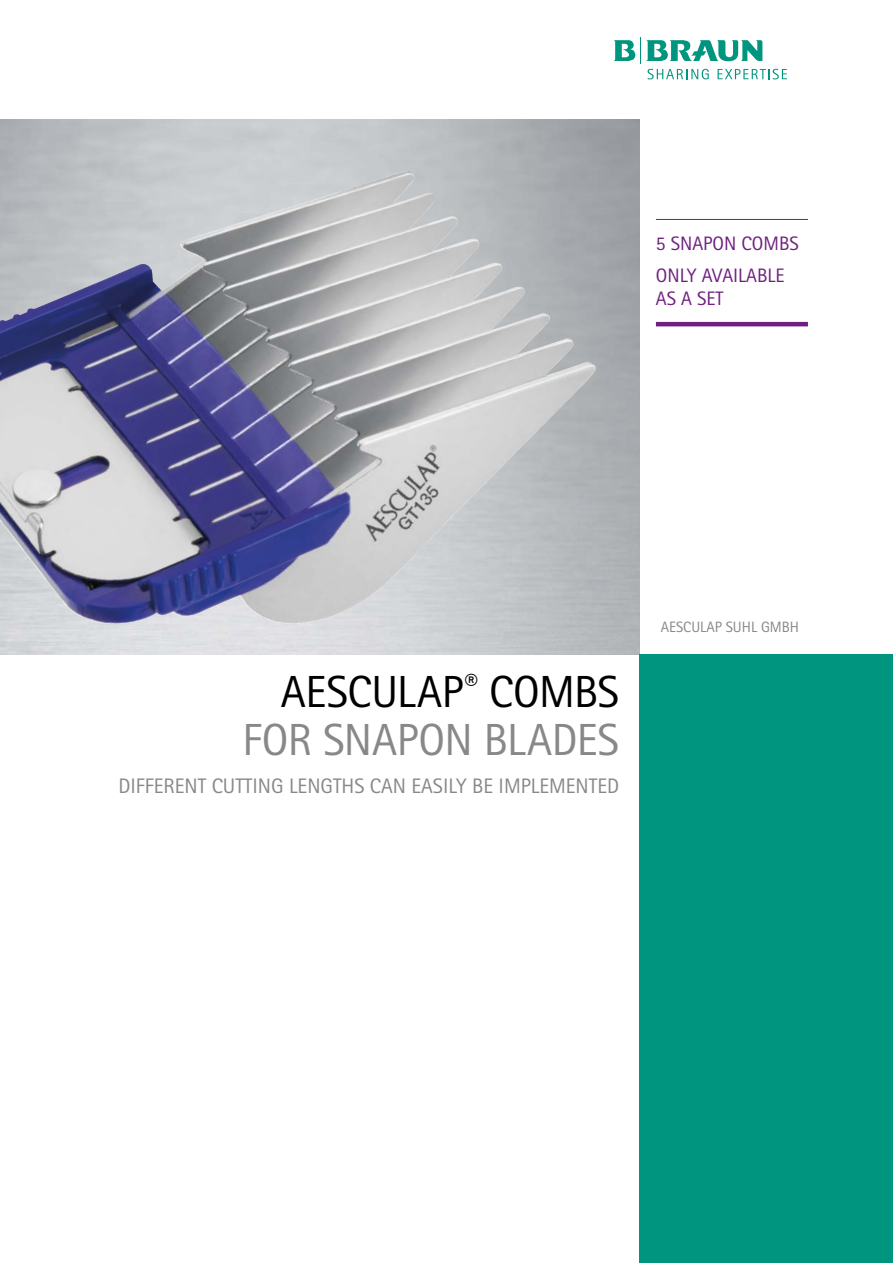
<style>
.page{position:relative;width:893px;height:1263px;background:#fff}
.page>*{position:absolute;margin:0;border:0;box-sizing:border-box;transform-origin:0 0}
.t1{font:45px/48px "Rotis Sans Serif Pro";letter-spacing:-.005em;color:#87888a;text-align:right}
.t2{font:21px "Rotis Sans Serif Pro";color:#87888a}
.t3{font:19.5px/32px "Rotis Sans Serif Pro";color:#6f1f80}
.t4{font:15px "Rotis Sans Serif Pro";color:#87888a}
.s1{color:#000}
</style>
<div class="page">
<svg style="left:648px;top:69px;width:61px;height:10px"></svg>
<svg style="left:718px;top:69px;width:69px;height:10px"></svg>
<svg style="left:614px;top:37px;width:149px;height:26px"></svg>
<hr style="left:656px;top:219px;width:152px;height:1px;background:#6f1f80">
<hr style="left:656px;top:322px;width:152px;height:4px;background:#6f1f80">
<img style="left:0;top:119px;width:640px;height:536px">
<div style="left:640px;top:655px;width:253px;height:608px;background:#00957e"></div>
<img style="left:0;top:171px;width:597px;height:455px">
<p class="t3" style="left:656px;top:227px;width:144px">5 SNAPON COMBS<br>ONLY AVAILABLE</p>
<p class="t3" style="left:656px;top:282px;width:69px">AS A SET</p>
<h1 class="t1" style="left:243px;top:668px;width:378px"><span class="s1">AESCULAP</span><sup>®</sup> <span class="s1">COMBS<br></span>FOR SNAPON BLADES</h1>
<p class="t2" style="left:118px;top:774px;width:502px">DIFFERENT CUTTING LENGTHS CAN EASILY BE IMPLEMENTED</p>
<p class="t4" style="left:661px;top:618px;width:140px">AESCULAP SUHL GMBH</p>
</div>
